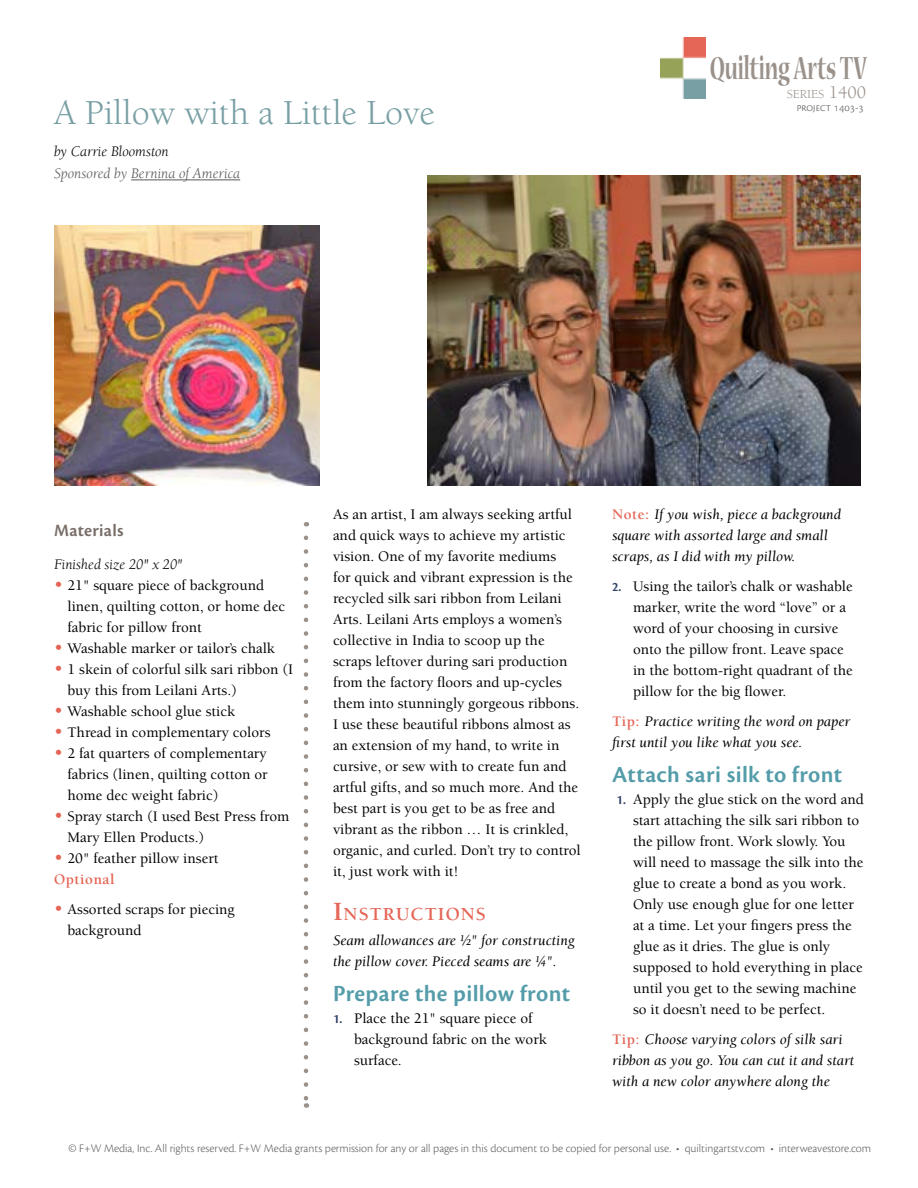
<style>
.page{position:relative;width:918px;height:1188px;background:#fff}
.page>*{position:absolute;margin:0;border:0;box-sizing:border-box;transform-origin:0 0}
.t1{font:36px "Berkeley Std";color:#789fa4}
.t2{font:700 expanded 35.4px "Nueva Std";color:#9a918a;scale:.5 1}
.t3{font:600 24px "Cronos Pro";letter-spacing:.015em;color:#549ca9}
.t4{font:700 18.9px "Berkeley Std";letter-spacing:.055em;color:#e56657}
.t5{font:600 18px "Cronos Pro";letter-spacing:.015em;color:#796e68}
.t6{font:500 15px/21px "Berkeley Std";color:#000}
.t7{font:italic 15px/21px "Berkeley Std";color:#000}
.t8{font:italic 15px "Berkeley Std";color:#000}
.t9{font:italic 15px "Berkeley Std";color:#58595b}
.t10{font:12.6px "Berkeley Std";color:#9a918a}
.t11{font:300 12px "Cronos Pro";color:#58595b}
.s1{font-size:18px}
.s2{font-size:18px;color:#e56657}
.s3{font-weight:700;color:#e56657}
.s4{font-size:27px}
.s5{font-family:"Cronos Pro";font-weight:600;font-size:13.5px;color:#2f4167}
.s6{font-weight:700;font-style:normal;color:#e56657}
</style>
<div class="page">
<hr style="left:131px;top:180px;width:109px;height:1px;background:#58595b">
<svg style="left:304px;top:538px;width:4px;height:570px"></svg>
<img style="left:428px;top:176px;width:433px;height:310px">
<img style="left:54px;top:226px;width:265px;height:260px">
<img style="left:661px;top:38px;width:45px;height:60px">
<h1 class="t1" style="left:54px;top:94px;width:383px">A Pillow with a Little Love</h1>
<p class="t8" style="left:54px;top:143px;width:116px">by Carrie Bloomston</p>
<p class="t9" style="left:54px;top:166px;width:188px">Sponsored by Bernina of America</p>
<h2 class="t2" style="left:710px;top:51px;width:316px">Quilting Arts TV</h2>
<p class="t11" style="left:797px;top:100px;width:69px">project 1403-3</p>
<p class="t10" style="left:787px;top:87px;width:81px">SERIES <span class="s1">1400</span></p>
<p class="t5" style="left:54px;top:520px;width:71px">Materials</p>
<p class="t8" style="left:54px;top:556px;width:130px">Finished size 20" x 20"</p>
<p class="t6" style="left:68px;top:575px;width:219px;text-indent:-14px"><span class="s2">•</span> 21" square piece of background linen, quilting cotton, or home dec fabric for pillow front</p>
<p class="t6" style="left:54px;top:638px;width:222px"><span class="s2">•</span> Washable marker or tailor’s chalk</p>
<p class="t6" style="left:68px;top:659px;width:227px;text-indent:-14px"><span class="s2">•</span> 1 skein of colorful silk sari ribbon (I buy this from Leilani Arts.)</p>
<p class="t6" style="left:54px;top:701px;width:183px"><span class="s2">•</span> Washable school glue stick</p>
<p class="t6" style="left:54px;top:722px;width:218px"><span class="s2">•</span> Thread in complementary colors</p>
<p class="t6" style="left:68px;top:743px;width:202px;text-align:justify;text-indent:-14px"><span class="s2">•</span> 2 fat quarters of complementary fabrics (linen, quilting cotton or home dec weight fabric)</p>
<p class="t6" style="left:68px;top:806px;width:223px;text-indent:-14px"><span class="s2">•</span> Spray starch (I used Best Press from<br>Mary Ellen Products.)</p>
<p class="t6" style="left:54px;top:848px;width:166px"><span class="s2">•</span> 20" feather pillow insert<br><span class="s3">Optional</span></p>
<p class="t6" style="left:68px;top:899px;width:169px;text-indent:-14px"><span class="s2">•</span> Assorted scraps for piecing background</p>
<p class="t6" style="left:333px;top:504px;width:249px">As an artist, I am always seeking artful and quick ways to achieve my artistic vision. One of my favorite mediums<br>for quick and vibrant expression is the recycled silk sari ribbon from Leilani Arts. Leilani Arts employs a women’s collective in India to scoop up the scraps leftover during sari production from the factory floors and up-cycles them into stunningly gorgeous ribbons.<br>I use these beautiful ribbons almost as an extension of my hand, to write in cursive, or sew with to create fun and artful gifts, and so much more. And the best part is you get to be as free and vibrant as the ribbon … It is crinkled, organic, and curled. Don’t try to control it, just work with it!</p>
<p class="t4" style="left:333px;top:904px;width:155px"><span class="s4">I</span>NSTRUCTIONS</p>
<p class="t7" style="left:333px;top:930px;width:243px">Seam allowances are 1/2" for constructing the pillow cover. Pieced seams are 1/4".</p>
<h3 class="t3" style="left:333px;top:979px;width:239px">Prepare the pillow front</h3>
<p class="t6" style="left:354px;top:1008px;width:195px;text-indent:-21px"><span class="s5">1.</span> Place the 21" square piece of background fabric on the work surface.</p>
<p class="t7" style="left:612px;top:504px;width:230px"><span class="s6">Note:</span> If you wish, piece a background square with assorted large and small scraps, as I did with my pillow.</p>
<p class="t6" style="left:633px;top:576px;width:221px;text-indent:-21px"><span class="s5">2.</span> Using the tailor’s chalk or washable marker, write the word “love” or a word of your choosing in cursive onto the pillow front. Leave space in the bottom-right quadrant of the pillow for the big flower.</p>
<p class="t7" style="left:612px;top:711px;width:240px"><span class="s6">Tip:</span> Practice writing the word on paper first until you like what you see.</p>
<h3 class="t3" style="left:612px;top:760px;width:232px">Attach sari silk to front</h3>
<p class="t6" style="left:633px;top:789px;width:232px;text-indent:-16px"><span class="s5">1.</span> Apply the glue stick on the word and start attaching the silk sari ribbon to the pillow front. Work slowly. You will need to massage the silk into the glue to create a bond as you work.<br>Only use enough glue for one letter at a time. Let your fingers press the glue as it dries. The glue is only supposed to hold everything in place until you get to the sewing machine so it doesn’t need to be perfect.</p>
<p class="t7" style="left:612px;top:1029px;width:244px"><span class="s6">Tip:</span> Choose varying colors of silk sari ribbon as you go. You can cut it and start with a new color anywhere along the</p>
<p class="t11" style="left:68px;top:1142px;width:804px">© F+W Media, Inc. All rights reserved. F+W Media grants permission for any or all pages in this document to be copied for personal use. • quiltingartstv.com • interweavestore.com</p>
</div>
